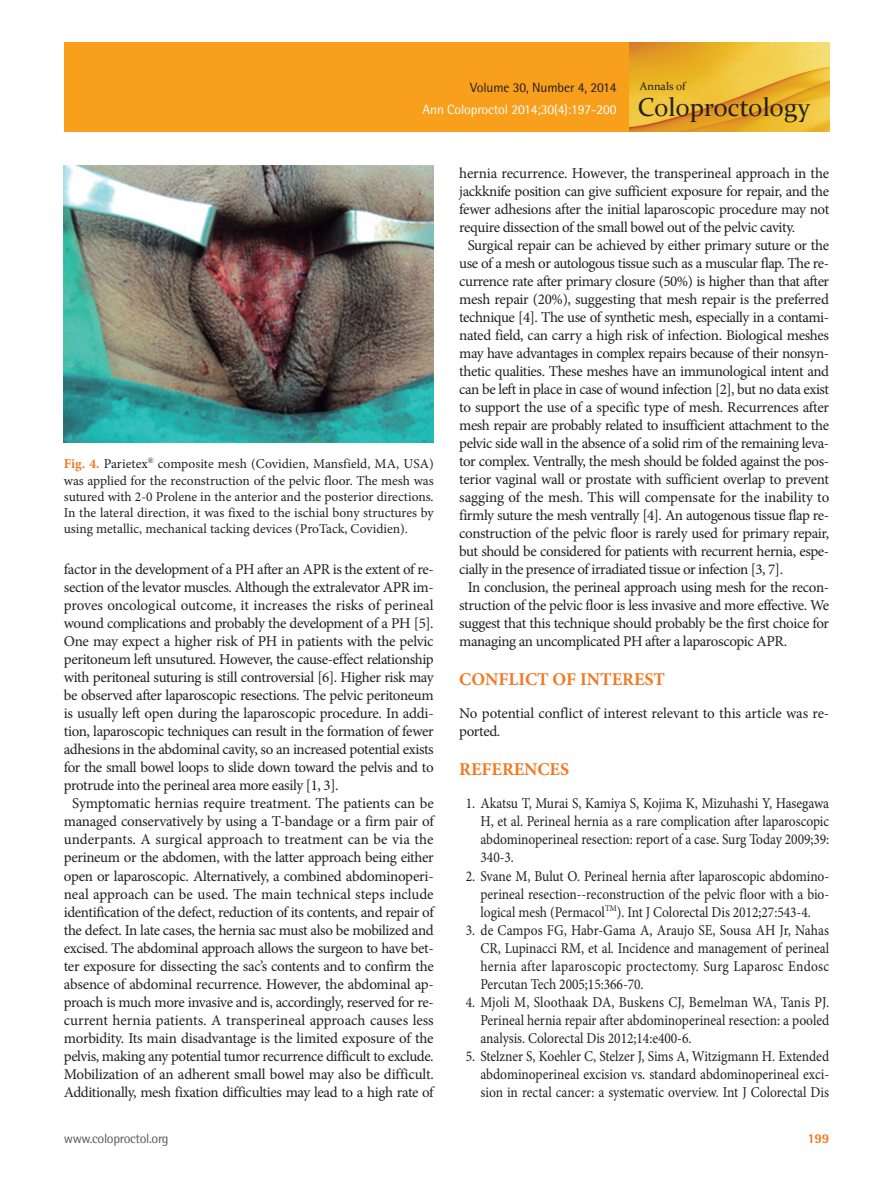
<style>
.page{position:relative;width:893px;height:1191px;background:#fff}
.page>*{position:absolute;margin:0;border:0;box-sizing:border-box;transform-origin:0 0}
.t1{font:25.95px "Constantia";color:#231f20}
.본문제목_대{font:700 18px "Minion Pro";color:#f47721}
.본문{font:15px/18px "Minion Pro";letter-spacing:-.02em;color:#231f20;text-align:justify}
.참고문헌1{font:15px/18px "Minion Pro";letter-spacing:-.005em;color:#231f20;text-align:justify;scale:.9 1}
.표그림설명{font:13.5px/16.2px "Minion Pro";color:#231f20;text-align:justify}
.t2{font:13.5px "Rotis Semi Sans Std";letter-spacing:-.01em;color:#fff}
.t3{font:13.5px "Rotis Semi Sans Std";letter-spacing:-.01em;color:#231f20}
.t4{font:13.5px "Rotis Semi Sans Std";letter-spacing:-.025em;color:#57585a}
.t5{font:800 13.5px "Rotis Semi Sans Std";color:#f47721}
.t6{font:11.25px "Constantia";color:#231f20}
.s1{font-weight:700;color:#f47721}
</style>
<div class="page">
<div style="left:64px;top:43px;width:565px;height:89px;background:#f89f1c"></div>
<img style="left:629px;top:43px;width:200px;height:89px">
<img style="left:64px;top:166px;width:370px;height:276px">
<p class="t3" style="left:470px;top:80px;width:148px">Volume 30, Number 4, 2014</p>
<p class="t2" style="left:423px;top:102px;width:196px">Ann Coloproctol 2014;30(4):197-200</p>
<p class="t6" style="left:640px;top:79px;width:47px">Annals of</p>
<p class="t1" style="left:638px;top:90px;width:174px">Coloproctology</p>
<p class="표그림설명" style="left:64px;top:456px;width:372px"><span class="s1">Fig. 4.</span> Parietex<sup>®</sup> composite mesh (Covidien, Mansfield, MA, USA) was applied for the reconstruction of the pelvic floor. The mesh was sutured with 2-0 Prolene in the anterior and the posterior directions.<br>In the lateral direction, it was fixed to the ischial bony structures by using metallic, mechanical tacking devices (ProTack, Covidien).</p>
<p class="본문" style="left:64px;top:560px;width:371px">factor in the development of a PH after an APR is the extent of re&shy;section of the levator muscles. Although the extralevator APR im&shy;proves oncological outcome, it increases the risks of perineal wound complications and probably the development of a PH [5].<br>One may expect a higher risk of PH in patients with the pelvic peritoneum left unsutured. However, the cause-effect relationship with peritoneal suturing is still controversial [6]. Higher risk may be observed after laparoscopic resections. The pelvic peritoneum is usually left open during the laparoscopic procedure. In addi&shy;tion, laparoscopic techniques can result in the formation of fewer adhesions in the abdominal cavity, so an increased potential exists for the small bowel loops to slide down toward the pelvis and to protrude into the perineal area more easily [1, 3].</p>
<p class="본문" style="left:64px;top:794px;width:372px;text-align:center">Symptomatic hernias require treatment. The patients can be managed conservatively by using a T-bandage or a firm pair of underpants. A surgical approach to treatment can be via the perineum or the abdomen, with the latter approach being either open or laparoscopic. Alternatively, a combined abdominoperi&shy;neal approach can be used. The main technical steps include identification of the defect, reduction of its contents, and repair of the defect. In late cases, the hernia sac must also be mobilized and excised. The abdominal approach allows the surgeon to have bet&shy;ter exposure for dissecting the sac’s contents and to confirm the absence of abdominal recurrence. However, the abdominal ap&shy;proach is much more invasive and is, accordingly, reserved for re&shy;current hernia patients. A transperineal approach causes less morbidity. Its main disadvantage is the limited exposure of the pelvis, making any potential tumor recurrence difficult to exclude.<br>Mobilization of an adherent small bowel may also be difficult.<br>Additionally, mesh fixation difficulties may lead to a high rate of</p>
<p class="본문" style="left:459px;top:164px;width:372px">hernia recurrence. However, the transperineal approach in the jackknife position can give sufficient exposure for repair, and the fewer adhesions after the initial laparoscopic procedure may not require dissection of the small bowel out of the pelvic cavity.</p>
<p class="본문" style="left:459px;top:236px;width:372px;text-indent:9px">Surgical repair can be achieved by either primary suture or the use of a mesh or autologous tissue such as a muscular flap. The re&shy;currence rate after primary closure (50%) is higher than that after mesh repair (20%), suggesting that mesh repair is the preferred technique [4]. The use of synthetic mesh, especially in a contami&shy;nated field, can carry a high risk of infection. Biological meshes may have advantages in complex repairs because of their nonsyn&shy;thetic qualities. These meshes have an immunological intent and can be left in place in case of wound infection [2], but no data exist to support the use of a specific type of mesh. Recurrences after mesh repair are probably related to insufficient attachment to the pelvic side wall in the absence of a solid rim of the remaining leva&shy;tor complex. Ventrally, the mesh should be folded against the pos&shy;terior vaginal wall or prostate with sufficient overlap to prevent sagging of the mesh. This will compensate for the inability to firmly suture the mesh ventrally [4]. An autogenous tissue flap re&shy;construction of the pelvic floor is rarely used for primary repair, but should be considered for patients with recurrent hernia, espe&shy;cially in the presence of irradiated tissue or infection [3, 7].</p>
<p class="본문" style="left:459px;top:578px;width:371px;text-indent:9px">In conclusion, the perineal approach using mesh for the recon&shy;struction of the pelvic floor is less invasive and more effective. We suggest that this technique should probably be the first choice for managing an uncomplicated PH after a laparoscopic APR.</p>
<p class="본문제목_대" style="left:459px;top:666px;width:207px">CONFLICT OF INTEREST</p>
<p class="본문" style="left:459px;top:704px;width:371px">No potential conflict of interest relevant to this article was re&shy;ported.</p>
<p class="본문제목_대" style="left:459px;top:756px;width:111px">REFERENCES</p>
<p class="참고문헌1" style="left:480px;top:794px;width:389px;text-indent:-15px">1. Akatsu T, Murai S, Kamiya S, Kojima K, Mizuhashi Y, Hasegawa H, et al. Perineal hernia as a rare complication after laparoscopic abdominoperineal resection: report of a case. Surg Today 2009;39:<br>340-3.</p>
<p class="참고문헌1" style="left:480px;top:866px;width:389px;text-indent:-15px">2. Svane M, Bulut O. Perineal hernia after laparoscopic abdomino&shy;perineal resection--reconstruction of the pelvic floor with a bio&shy;logical mesh (Permacol<sup>TM</sup>). Int J Colorectal Dis 2012;27:543-4.</p>
<p class="참고문헌1" style="left:480px;top:920px;width:389px;text-indent:-15px">3. de Campos FG, Habr-Gama A, Araujo SE, Sousa AH Jr, Nahas CR, Lupinacci RM, et al. Incidence and management of perineal hernia after laparoscopic proctectomy. Surg Laparosc Endosc Percutan Tech 2005;15:366-70.</p>
<p class="참고문헌1" style="left:480px;top:992px;width:389px;text-indent:-15px">4. Mjoli M, Sloothaak DA, Buskens CJ, Bemelman WA, Tanis PJ.<br>Perineal hernia repair after abdominoperineal resection: a pooled analysis. Colorectal Dis 2012;14:e400-6.</p>
<p class="참고문헌1" style="left:480px;top:1046px;width:389px;text-indent:-15px">5. Stelzner S, Koehler C, Stelzer J, Sims A, Witzigmann H. Extended abdominoperineal excision vs. standard abdominoperineal exci&shy;sion in rectal cancer: a systematic overview. Int J Colorectal Dis</p>
<p class="t4" style="left:64px;top:1130px;width:106px">www.coloproctol.org</p>
<p class="t5" style="left:807px;top:1129px;width:23px">199</p>
</div>
